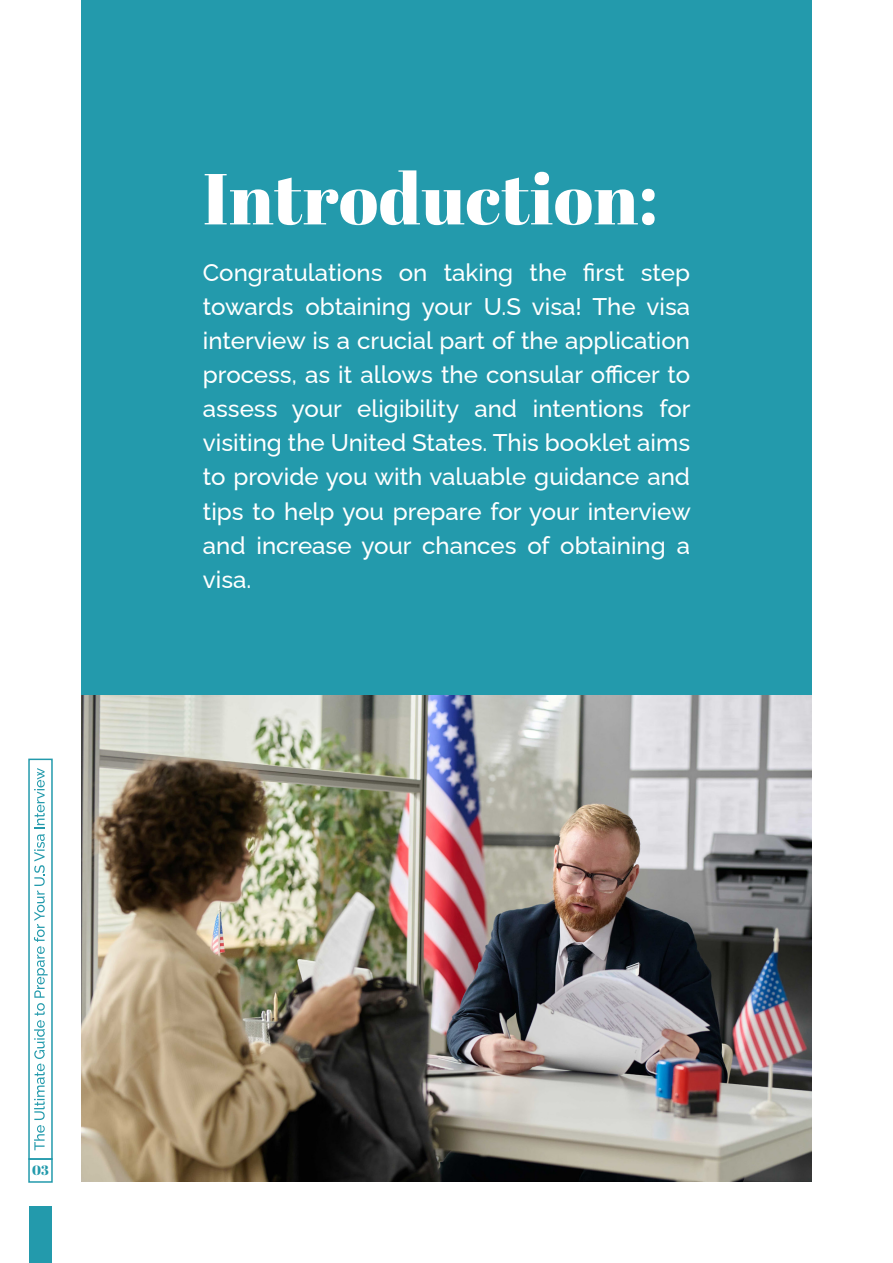
<style>
.page{position:relative;width:893px;height:1263px;background:#fff}
.page>*{position:absolute;margin:0;border:0;box-sizing:border-box;transform-origin:0 0}
.t1{font:72px "Abril Fatface";letter-spacing:.01em;color:#fff}
.t2{font:500 24.15px/34.2px "Raleway";color:#fff;text-align:justify}
.t3{font:13.5px "Abril Fatface";color:#239aac}
</style>
<div class="page">
<img style="left:81px;top:695px;width:731px;height:487px">
<div style="left:81px;top:0;width:731px;height:695px;background:#239aac"></div>
<div style="left:28px;top:758px;width:25px;height:402px;border:2px solid #239aac"></div>
<svg style="left:34px;top:768px;width:14px;height:382px"></svg>
<div style="left:28px;top:1158px;width:25px;height:25px;border:2px solid #239aac"></div>
<div style="left:29px;top:1207px;width:23px;height:56px;background:#239aac"></div>
<h1 class="t1" style="left:203px;top:148px;width:456px">Introduction:</h1>
<p class="t2" style="left:203px;top:252px;width:489px">Congratulations on taking the first step towards obtaining your U.S visa! The visa interview is a crucial part of the application process, as it allows the consular officer to assess your eligibility and intentions for visiting the United States. This booklet aims to provide you with valuable guidance and tips to help you prepare for your interview and increase your chances of obtaining a visa.</p>
<p class="t3" style="left:32px;top:1161px;width:18px">03</p>
</div>
